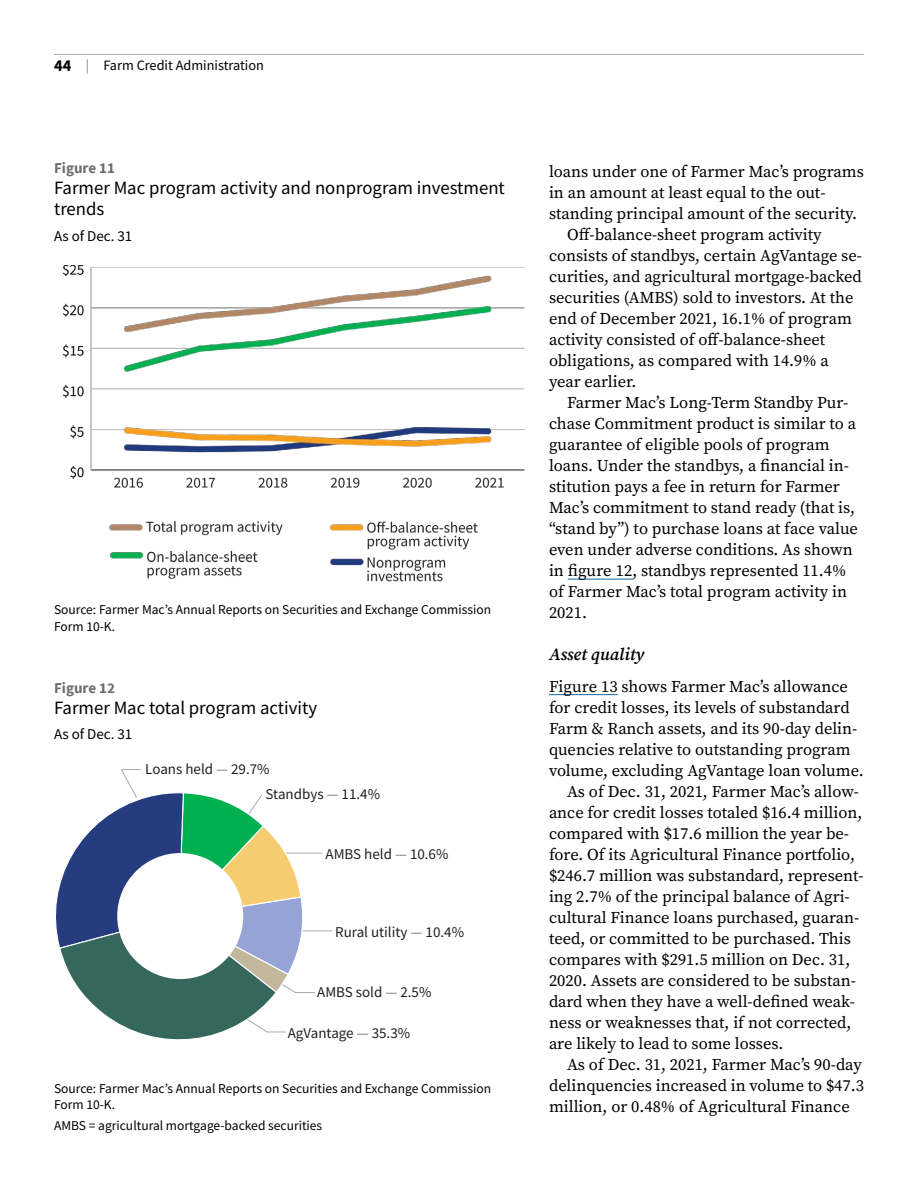
<style>
.page{position:relative;width:918px;height:1188px;background:#fff}
.page>*{position:absolute;margin:0;border:0;box-sizing:border-box;transform-origin:0 0}
.P_-_Figure-Table_tit{font:18.75px/21px "Source Sans Pro";color:#000}
.t1{font:italic 600 17.25px "Source Serif Pro";color:#000}
.P_Basic_Para_-_No_in{font:16.5px/21px "Source Serif Pro";color:#000}
.t2{font:15px "Source Sans Pro";color:#231f20}
.P_-_Figure-Table_pre{font:15px "Source Sans Pro";color:#000}
.Table-Figure_number{font:700 15px "Source Sans Pro";color:#6d6e71}
.t3{font:14.25px "Source Sans Pro";color:#000}
.t4{font:13.5px/16.5px "Source Sans Pro";color:#000}
.s1{font-weight:700;font-size:16.5px}
.s2{color:#808285}
.s3{color:#77787b}
</style>
<div class="page">
<hr style="left:54px;top:54px;width:810px;height:1px;background:#a7a9ac">
<hr style="left:568px;top:579px;width:64px;height:1px;background:#0f69a4">
<hr style="left:549px;top:694px;width:69px;height:1px;background:#0f69a4">
<img style="left:62px;top:265px;width:463px;height:317px">
<hr style="left:219px;top:931px;width:113px;height:1px;background:#a9abae">
<hr style="left:209px;top:853px;width:114px;height:1px;background:#a9abae">
<svg style="left:55px;top:769px;width:261px;height:271px"></svg>
<p class="t3" style="left:54px;top:56px;width:211px"><span class="s1">44</span> <span class="s2">|</span> Farm Credit Administration</p>
<p class="Table-Figure_number" style="left:54px;top:158px;width:62px">Figure 11</p>
<p class="P_-_Figure-Table_tit" style="left:54px;top:177px;width:452px">Farmer Mac program activity and nonprogram investment trends</p>
<p class="P_-_Figure-Table_pre" style="left:54px;top:226px;width:80px">As of Dec. 31</p>
<p class="t4" style="left:54px;top:601px;width:439px">Source: Farmer Mac’s Annual Reports on Securities and Exchange Commission<br>Form 10-K.</p>
<p class="Table-Figure_number" style="left:54px;top:677px;width:62px">Figure 12</p>
<p class="P_-_Figure-Table_tit" style="left:54px;top:697px;width:265px">Farmer Mac total program activity</p>
<p class="P_-_Figure-Table_pre" style="left:54px;top:725px;width:80px">As of Dec. 31</p>
<p class="t2" style="left:145px;top:760px;width:126px">Loans held <span class="s3">—</span> 29.7%</p>
<p class="t2" style="left:266px;top:785px;width:116px">Standbys <span class="s3">—</span> 11.4%</p>
<p class="t2" style="left:326px;top:845px;width:124px">AMBS held <span class="s3">—</span> 10.6%</p>
<p class="t2" style="left:335px;top:922px;width:130px">Rural utility <span class="s3">—</span> 10.4%</p>
<p class="t2" style="left:317px;top:982px;width:116px">AMBS sold <span class="s3">—</span> 2.5%</p>
<p class="t2" style="left:288px;top:1023px;width:124px">AgVantage <span class="s3">—</span> 35.3%</p>
<p class="t4" style="left:54px;top:1080px;width:439px">Source: Farmer Mac’s Annual Reports on Securities and Exchange Commission<br>Form 10-K.</p>
<p class="t4" style="left:54px;top:1118px;width:270px">AMBS = agricultural mortgage-backed securities</p>
<p class="P_Basic_Para_-_No_in" style="left:549px;top:161px;width:316px">loans under one of Farmer Mac’s programs in an amount at least equal to the out&shy;standing principal amount of the security.</p>
<p class="P_Basic_Para_-_No_in" style="left:549px;top:224px;width:315px;text-indent:18px">Off-balance-sheet program activity consists of standbys, certain AgVantage se&shy;curities, and agricultural mortgage-backed securities (AMBS) sold to investors. At the end of December 2021, 16.1% of program activity consisted of off-balance-sheet obligations, as compared with 14.9% a year earlier.</p>
<p class="P_Basic_Para_-_No_in" style="left:549px;top:392px;width:310px;text-indent:18px">Farmer Mac’s Long-Term Standby Pur&shy;chase Commitment product is similar to a guarantee of eligible pools of program loans. Under the standbys, a financial in&shy;stitution pays a fee in return for Farmer Mac’s commitment to stand ready (that is, “stand by”) to purchase loans at face value even under adverse conditions. As shown in figure 12, standbys represented 11.4% of Farmer Mac’s total program activity in 2021.</p>
<h4 class="t1" style="left:549px;top:643px;width:97px">Asset quality</h4>
<p class="P_Basic_Para_-_No_in" style="left:549px;top:676px;width:316px">Figure 13 shows Farmer Mac’s allowance for credit losses, its levels of substandard Farm &amp; Ranch assets, and its 90-day delin&shy;quencies relative to outstanding program volume, excluding AgVantage loan volume.</p>
<p class="P_Basic_Para_-_No_in" style="left:549px;top:781px;width:316px;text-indent:18px">As of Dec. 31, 2021, Farmer Mac’s allow&shy;ance for credit losses totaled $16.4 million, compared with $17.6 million the year be&shy;fore. Of its Agricultural Finance portfolio, $246.7 million was substandard, represent&shy;ing 2.7% of the principal balance of Agri&shy;cultural Finance loans purchased, guaran&shy;teed, or committed to be purchased. This compares with $291.5 million on Dec. 31, 2020. Assets are considered to be substan&shy;dard when they have a well-defined weak&shy;ness or weaknesses that, if not corrected, are likely to lead to some losses.</p>
<p class="P_Basic_Para_-_No_in" style="left:549px;top:1054px;width:316px;text-indent:18px">As of Dec. 31, 2021, Farmer Mac’s 90-day delinquencies increased in volume to $47.3 million, or 0.48% of Agricultural Finance</p>
</div>
